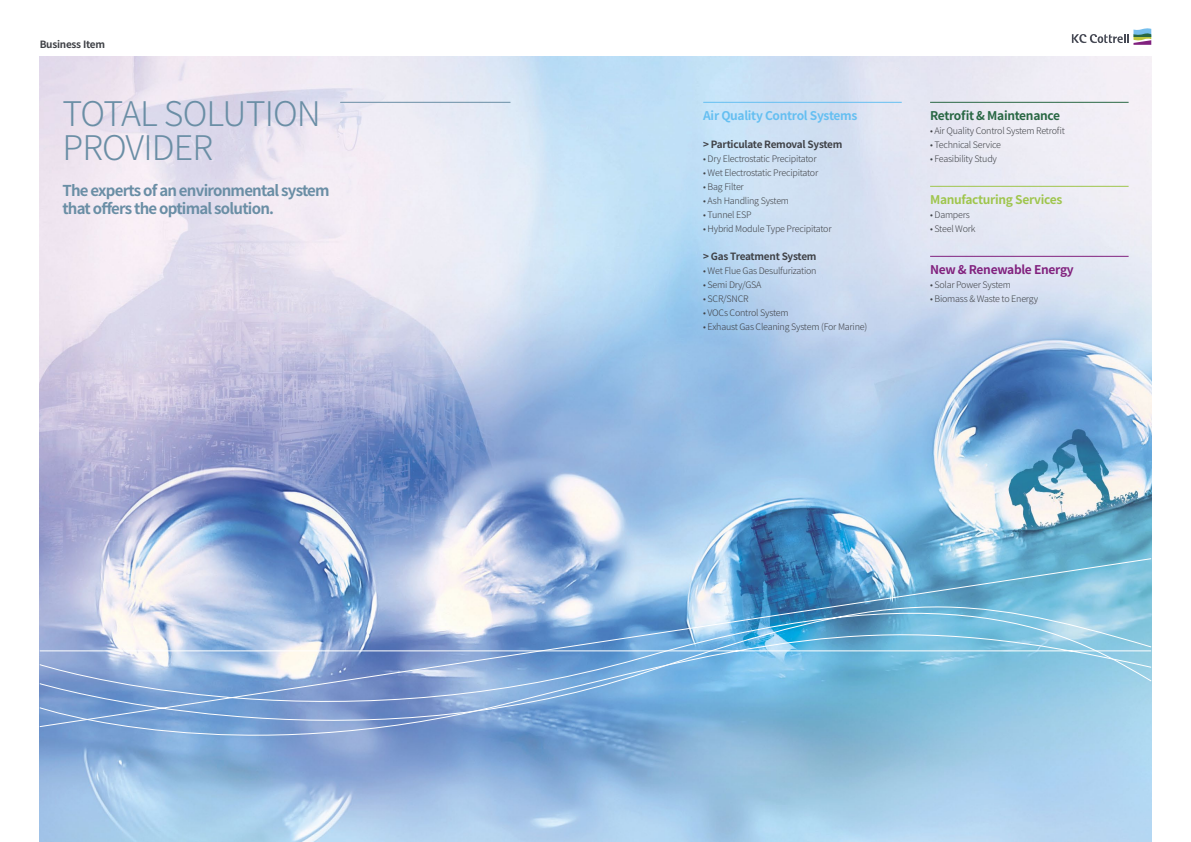
<style>
.page{position:relative;width:1191px;height:842px;background:#fff}
.page>*{position:absolute;margin:0;border:0;box-sizing:border-box;transform-origin:0 0}
.t1{font:300 34px "Noto Sans CJ Kkr";letter-spacing:-.025em;color:#6a8ea5}
.t2{font:700 15px/18px "Noto Sans CJ Kkr";letter-spacing:-.05em;color:#6a8ea5}
.t3{font:700 12px "Noto Sans CJ Kkr";letter-spacing:-.025em;color:#65bff1}
.t4{font:700 12px "Noto Sans CJ Kkr";letter-spacing:-.025em;color:#9fc54d}
.t5{font:700 12px "Noto Sans CJ Kkr";letter-spacing:-.025em;color:#286743}
.t6{font:700 12px "Noto Sans CJ Kkr";letter-spacing:-.025em;color:#81217e}
.t7{font:700 10px "Noto Sans CJ Kkr";letter-spacing:-.025em;color:#3f4146}
.t8{font:300 9px "Noto Sans CJ Kkr";letter-spacing:-.025em;color:#3f4146}
</style>
<div class="page">
<img style="left:40px;top:57px;width:1111px;height:785px">
<hr style="left:703px;top:102px;width:198px;height:1px;background:#65bff1">
<hr style="left:930px;top:102px;width:198px;height:1px;background:#286743">
<hr style="left:930px;top:186px;width:198px;height:1px;background:#9fc54d">
<hr style="left:930px;top:256px;width:198px;height:1px;background:#81217e">
<hr style="left:340px;top:102px;width:170px;height:1px;background:#6a8ea5">
<svg style="left:39px;top:558px;width:1112px;height:216px;background:#8db6da"></svg>
<svg style="left:1071px;top:28px;width:80px;height:17px"></svg>
<p class="t7" style="left:40px;top:38px;width:67px">Business Item</p>
<h1 class="t1" style="left:62px;top:95px;width:38px">Total</h1>
<h1 class="t1" style="left:164px;top:95px;width:101px">Solution</h1>
<h1 class="t1" style="left:62px;top:129px;width:39px">Provider</h1>
<h2 class="t2" style="left:62px;top:182px;width:269px">The experts of an environmental system that offers the optimal solution.</h2>
<h3 class="t3" style="left:703px;top:108px;width:156px">Air Quality Control Systems</h3>
<p class="t7" style="left:703px;top:138px;width:141px">&gt; Particulate Removal System</p>
<p class="t8" style="left:703px;top:153px;width:115px">• Dry Electrostatic Precipitator</p>
<p class="t8" style="left:703px;top:167px;width:116px">• Wet Electrostatic Precipitator</p>
<p class="t8" style="left:703px;top:181px;width:42px">• Bag Filter</p>
<p class="t8" style="left:703px;top:195px;width:87px">• Ash Handling System</p>
<p class="t8" style="left:703px;top:209px;width:50px">• Tunnel ESP</p>
<p class="t8" style="left:703px;top:223px;width:130px">• Hybrid Module Type Precipitator</p>
<p class="t7" style="left:703px;top:250px;width:115px">&gt; Gas Treatment System</p>
<p class="t8" style="left:703px;top:265px;width:115px">• Wet Flue Gas Desulfurization</p>
<p class="t8" style="left:703px;top:279px;width:60px">• Semi Dry/GSA</p>
<p class="t8" style="left:703px;top:293px;width:47px">• SCR/SNCR</p>
<p class="t8" style="left:703px;top:307px;width:87px">• VOCs Control System</p>
<p class="t8" style="left:703px;top:321px;width:165px">• Exhaust Gas Cleaning System (For Marine)</p>
<h3 class="t5" style="left:930px;top:108px;width:132px">Retrofit &amp; Maintenance</h3>
<p class="t8" style="left:930px;top:125px;width:136px">• Air Quality Control System Retrofit</p>
<p class="t8" style="left:930px;top:139px;width:72px">• Technical Service</p>
<p class="t8" style="left:930px;top:153px;width:68px">• Feasibility Study</p>
<h3 class="t4" style="left:930px;top:192px;width:134px">Manufacturing Services</h3>
<p class="t8" style="left:930px;top:209px;width:41px">• Dampers</p>
<p class="t8" style="left:930px;top:223px;width:47px">• Steel Work</p>
<h3 class="t6" style="left:930px;top:262px;width:145px">New &amp; Renewable Energy</h3>
<p class="t8" style="left:930px;top:279px;width:82px">• Solar Power System</p>
<p class="t8" style="left:930px;top:293px;width:110px">• Biomass &amp; Waste to Energy</p>
</div>
